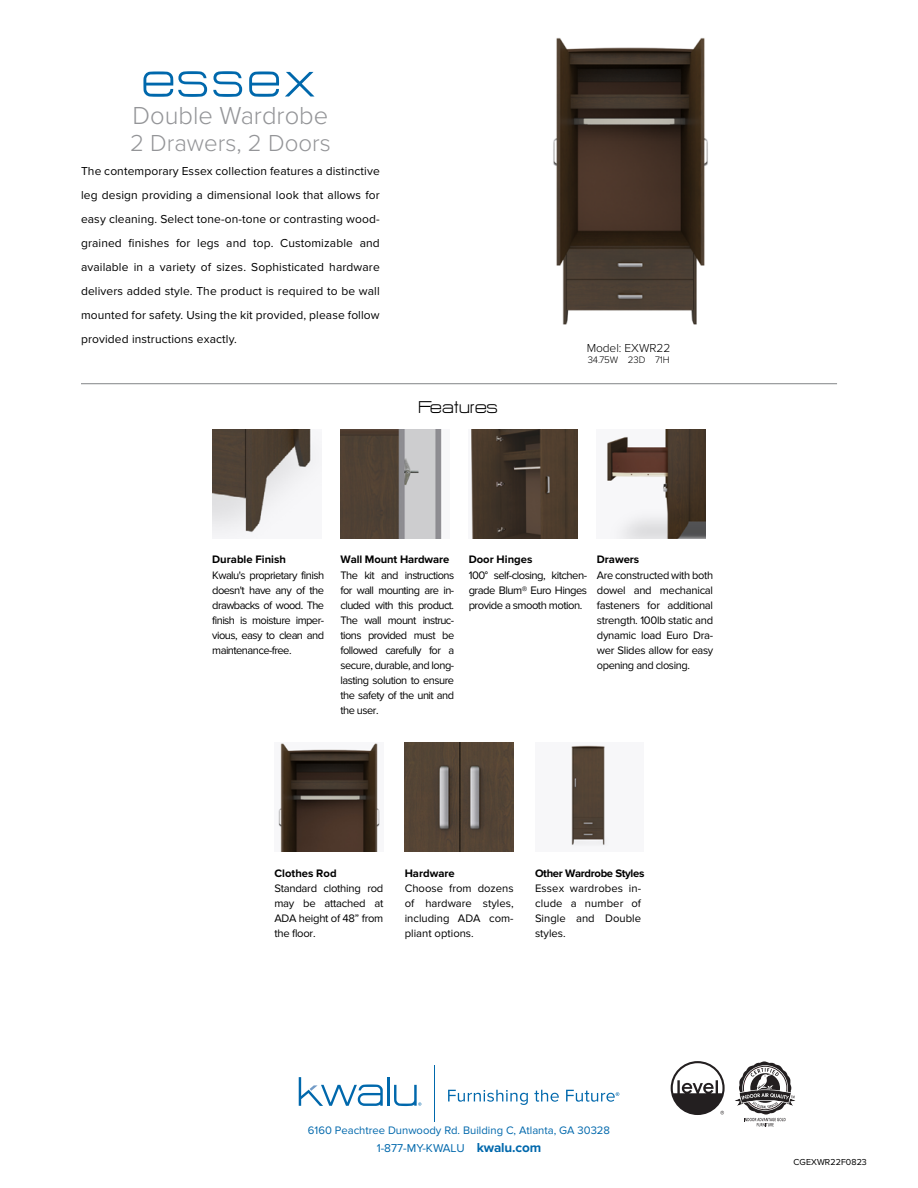
<style>
.page{position:relative;width:918px;height:1188px;background:#fff}
.page>*{position:absolute;margin:0;border:0;box-sizing:border-box;transform-origin:0 0}
.t1{font:60px "HURTMOLD";letter-spacing:.03em;color:#0068ac}
.t2{font:300 25.5px "Proxima Nova";color:#949598}
.t3{font:300 24px "Proxima Nova";color:#949598}
.t4{font:21px "HURTMOLD";color:#000}
.t5{font:12px/24px "Proxima Nova";letter-spacing:.01em;color:#000;text-align:justify}
.t6{font:300 12px "Proxima Nova";color:#000}
.t7{font:11.85px "Proxima Nova";color:#0068ac}
.t8{font:11.25px/15px "Proxima Nova";letter-spacing:-.025em;color:#000;text-align:justify}
.t9{font:700 11.25px "Proxima Nova";color:#000}
.t10{font:11.25px "Proxima Nova";color:#0068ac}
.t11{font:700 11.25px "Proxima Nova";letter-spacing:-.03em;color:#000}
.t12{font:300 9.75px "Proxima Nova";letter-spacing:-.01em;color:#000}
.t13{font:9px "Proxima Nova";color:#000}
.s1{font-weight:700;font-size:13.5px}
</style>
<div class="page">
<svg style="left:671px;top:1061px;width:54px;height:54px"></svg>
<svg style="left:735px;top:1061px;width:61px;height:65px"></svg>
<hr style="left:434px;top:1066px;width:1px;height:56px;background:#0068ac">
<hr style="left:387px;top:1077px;width:3px;height:29px;background:#0068ac">
<svg style="left:394px;top:1085px;width:27px;height:21px"></svg>
<svg style="left:299px;top:1077px;width:84px;height:29px"></svg>
<svg style="left:448px;top:1090px;width:80px;height:15px"></svg>
<svg style="left:534px;top:1090px;width:25px;height:12px"></svg>
<svg style="left:566px;top:1090px;width:53px;height:12px"></svg>
<hr style="left:81px;top:383px;width:756px;height:1px;background:#909294">
<img style="left:553px;top:38px;width:155px;height:287px">
<img style="left:607px;top:429px;width:99px;height:109px">
<img style="left:212px;top:429px;width:109px;height:108px">
<img style="left:471px;top:429px;width:107px;height:109px">
<img style="left:571px;top:745px;width:36px;height:101px">
<img style="left:278px;top:743px;width:102px;height:109px">
<img style="left:405px;top:743px;width:109px;height:109px">
<img style="left:340px;top:429px;width:102px;height:109px">
<h1 class="t1" style="left:143px;top:49px;width:177px">essex</h1>
<h2 class="t2" style="left:133px;top:101px;width:197px">Double Wardrobe</h2>
<h3 class="t3" style="left:130px;top:129px;width:202px">2 Drawers, 2 Doors</h3>
<p class="t5" style="left:81px;top:160px;width:300px">The contemporary Essex collection features a distinctive leg design providing a dimensional look that allows for easy cleaning. Select tone-on-tone or contrasting wood&shy;grained finishes for legs and top. Customizable and available in a variety of sizes. Sophisticated hardware delivers added style. The product is required to be wall mounted for safety. Using the kit provided, please follow provided instructions exactly.</p>
<h3 class="t4" style="left:419px;top:396px;width:81px">Features</h3>
<p class="t6" style="left:587px;top:341px;width:85px">Model: EXWR22</p>
<p class="t12" style="left:588px;top:355px;width:83px">34.75W 23D 71H</p>
<p class="t9" style="left:212px;top:553px;width:75px">Durable Finish</p>
<p class="t8" style="left:212px;top:568px;width:113px">Kwalu's proprietary finish doesn't have any of the drawbacks of wood. The finish is moisture imper&shy;vious, easy to clean and maintenance-free.</p>
<p class="t9" style="left:340px;top:553px;width:110px">Wall Mount Hardware</p>
<p class="t8" style="left:340px;top:568px;width:115px">The kit and instructions for wall mounting are in&shy;cluded with this product.<br>The wall mount instruc&shy;tions provided must be followed carefully for a secure, durable, and long&shy;lasting solution to ensure the safety of the unit and the user.</p>
<p class="t9" style="left:469px;top:553px;width:65px">Door Hinges</p>
<p class="t8" style="left:469px;top:568px;width:120px">100° self-closing, kitchen&shy;grade Blum® Euro Hinges provide a smooth motion.</p>
<p class="t9" style="left:597px;top:553px;width:44px">Drawers</p>
<p class="t8" style="left:597px;top:568px;width:118px">Are constructed with both dowel and mechanical fasteners for additional strength. 100lb static and dynamic load Euro Dra&shy;wer Slides allow for easy opening and closing.</p>
<p class="t9" style="left:274px;top:867px;width:64px">Clothes Rod</p>
<p class="t11" style="left:535px;top:867px;width:111px">Other Wardrobe Styles</p>
<p class="t8" style="left:274px;top:881px;width:110px">Standard clothing rod may be attached at ADA height of 48” from the floor.</p>
<p class="t9" style="left:405px;top:867px;width:52px">Hardware</p>
<p class="t8" style="left:405px;top:881px;width:110px">Choose from dozens of hardware styles, including ADA com&shy;pliant options.</p>
<p class="t8" style="left:535px;top:881px;width:108px">Essex wardrobes in&shy;clude a number of Single and Double styles.</p>
<p class="t10" style="left:308px;top:1124px;width:304px">6160 Peachtree Dunwoody Rd. Building C, Atlanta, GA 30328</p>
<p class="t7" style="left:377px;top:1142px;width:166px">1-877-MY-KWALU <span class="s1">kwalu.com</span></p>
<p class="t13" style="left:794px;top:1157px;width:75px">CGEXWR22F0823</p>
</div>
